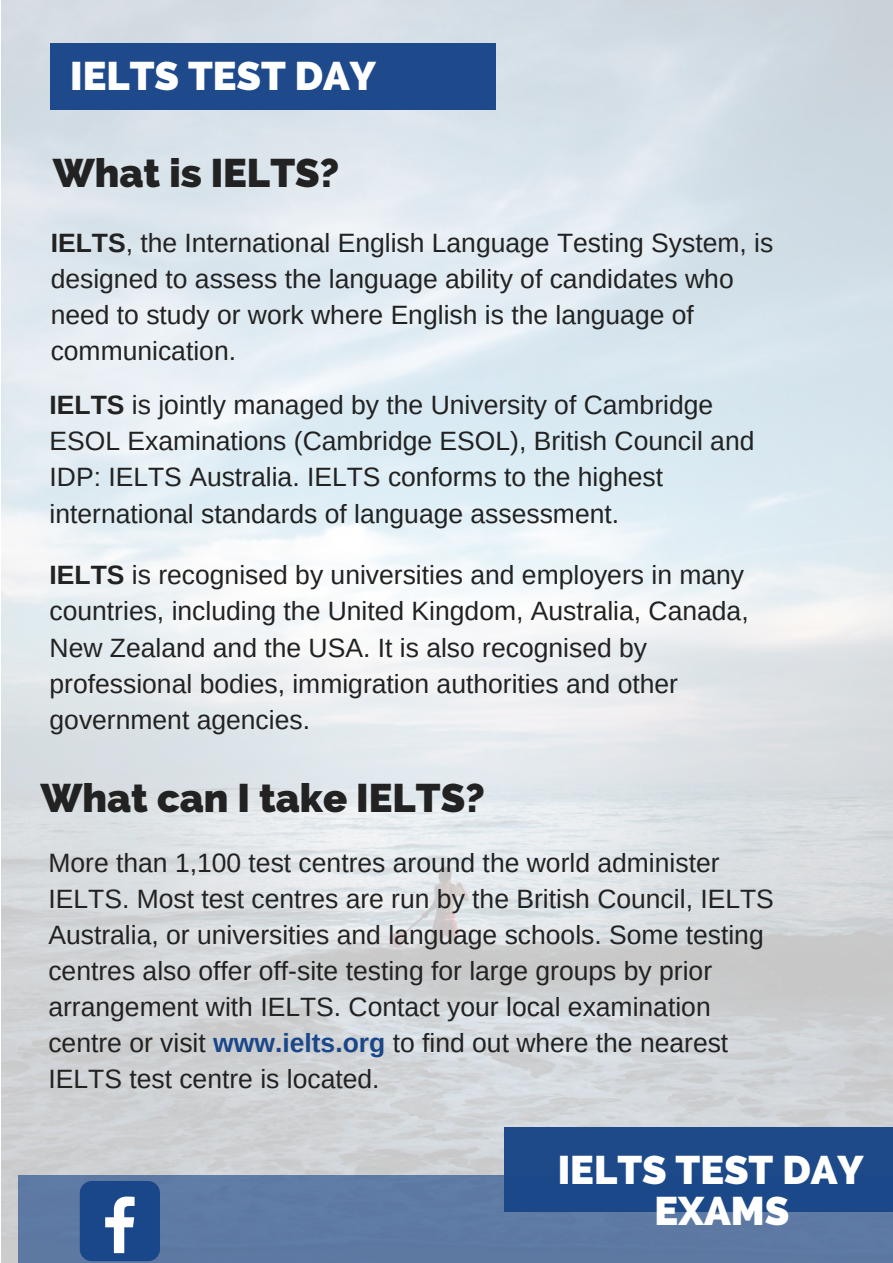
<style>
.page{position:relative;width:893px;height:1263px;background:#fff}
.page>*{position:absolute;margin:0;border:0;box-sizing:border-box;transform-origin:0 0}
.t1{font:800 39.75px "Raleway";color:#222}
.t2{font:800 39.75px/41.7px "Raleway";color:#fff;text-align:center}
.t3{font:26.55px/36px "Arimo";color:#222}
.s1{font-weight:700}
.s2{font-weight:700;color:#1a4789}
</style>
<div class="page">
<img style="left:1px;top:0;width:892px;height:1263px">
<div style="left:18px;top:1175px;width:875px;height:88px;background:#5d7aa4"></div>
<div style="left:80px;top:1181px;width:80px;height:80px;background:#1a4789;border-radius:12px"></div>
<svg style="left:105px;top:1196px;width:30px;height:57px"></svg>
<div style="left:504px;top:1127px;width:389px;height:85px;background:#1a4789"></div>
<div style="left:50px;top:43px;width:445px;height:66px;background:#1a4789"></div>
<h1 class="t2" style="left:70px;top:56px;width:307px">IELTS TEST DAY</h1>
<h1 class="t1" style="left:53px;top:151px;width:288px">What is IELTS?</h1>
<p class="t3" style="left:51px;top:225px;width:724px"><span class="s1">IELTS</span>, the International English Language Testing System, is designed to assess the language ability of candidates who need to study or work where English is the language of communication.</p>
<p class="t3" style="left:50px;top:387px;width:706px"><span class="s1">IELTS</span> is jointly managed by the University of Cambridge ESOL Examinations (Cambridge ESOL), British Council and IDP: IELTS Australia. IELTS conforms to the highest international standards of language assessment.</p>
<p class="t3" style="left:50px;top:557px;width:701px"><span class="s1">IELTS</span> is recognised by universities and employers in many countries, including the United Kingdom, Australia, Canada, New Zealand and the USA. It is also recognised by professional bodies, immigration authorities and other government agencies.</p>
<h1 class="t1" style="left:41px;top:775px;width:446px">What can I take IELTS?</h1>
<p class="t3" style="left:48px;top:845px;width:727px">More than 1,100 test centres around the world administer IELTS. Most test centres are run by the British Council, IELTS Australia, or universities and language schools. Some testing centres also offer off-site testing for large groups by prior arrangement with IELTS. Contact your local examination centre or visit <span class="s2">www.ielts.org</span> to find out where the nearest IELTS test centre is located.</p>
<h1 class="t2" style="left:558px;top:1149px;width:307px">IELTS TEST DAY<br>EXAMS</h1>
</div>
